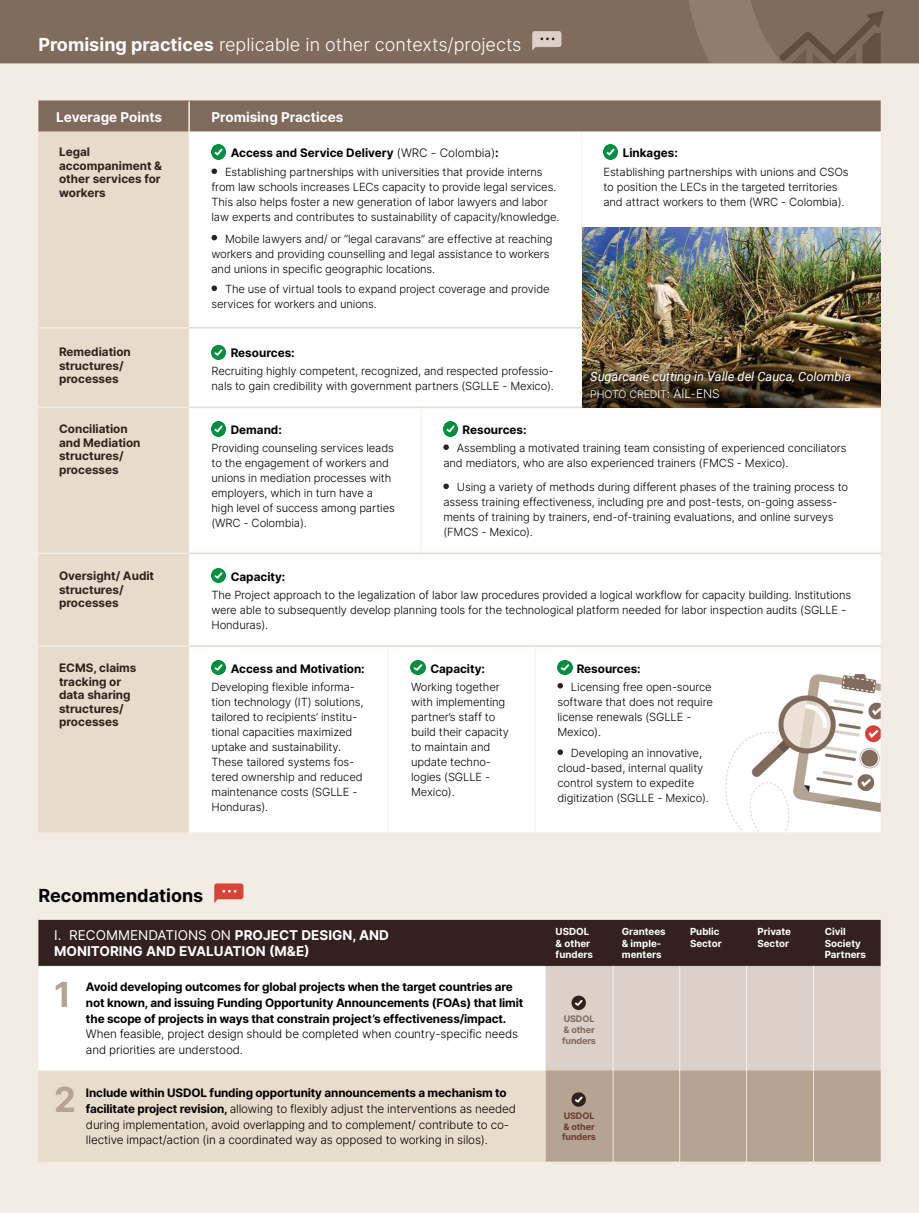
<style>
.page{position:relative;width:919px;height:1213px;background:#fff}
.page>*{position:absolute;margin:0;border:0;box-sizing:border-box;transform-origin:0 0}
.t1{font:700 34.5px "Inter";color:#b5a395}
.t2{font:300 18px "Inter";color:#fff}
.t3{font:700 18px "Inter";color:#000}
.t4{font:700 13.5px/16.5px "Inter";color:#fff}
.t5{font:italic 12.75px "Roboto";color:#fff}
.t6{font:300 11.7px/15.8px "Inter";letter-spacing:-.01em;color:#000}
.t7{font:700 11.7px/15.8px "Inter";letter-spacing:-.01em;color:#000}
.t8{font:700 11.7px/13.5px "Inter";color:#33211e}
.t9{font:300 11.25px/15px "Inter";letter-spacing:-.01em;color:#000}
.t10{font:300 10.5px "Inter";color:#fff}
.t11{font:700 9.75px/11.2px "Inter";color:#fff}
.t12{font:700 9px/10.8px "Inter";letter-spacing:-.01em;color:#806a5c}
.t13{font:700 9px/10.8px "Inter";letter-spacing:-.01em;color:#683e32}
.s1{font-weight:700}
.s2{font-weight:300}
.s3{font-size:12px}
.s4{font-weight:400}
</style>
<div class="page">
<img style="left:0;top:0;width:918px;height:1212px">
<img style="left:582px;top:228px;width:298px;height:179px">
<img style="left:211px;top:345px;width:15px;height:14px">
<img style="left:211px;top:568px;width:14px;height:15px">
<img style="left:211px;top:422px;width:15px;height:14px">
<img style="left:211px;top:660px;width:15px;height:14px">
<img style="left:411px;top:660px;width:14px;height:14px">
<img style="left:443px;top:422px;width:15px;height:14px">
<img style="left:557px;top:660px;width:15px;height:14px">
<svg style="left:443px;top:444px;width:6px;height:6px"></svg>
<svg style="left:557px;top:683px;width:6px;height:5px"></svg>
<svg style="left:443px;top:483px;width:6px;height:6px"></svg>
<svg style="left:557px;top:749px;width:6px;height:6px"></svg>
<img style="left:211px;top:145px;width:15px;height:14px">
<img style="left:603px;top:145px;width:14px;height:14px">
<svg style="left:211px;top:168px;width:6px;height:6px"></svg>
<svg style="left:211px;top:235px;width:6px;height:5px"></svg>
<svg style="left:211px;top:285px;width:6px;height:6px"></svg>
<hr style="left:188px;top:101px;width:2px;height:31px;background:#f3ece4">
<h2 class="t2" style="left:38px;top:31px;width:484px"><span class="s1">Promising practices</span> replicable in other contexts/projects</h2>
<p class="t4" style="left:56px;top:108px;width:107px">Leverage Points</p>
<p class="t4" style="left:211px;top:108px;width:133px">Promising Practices</p>
<p class="t8" style="left:59px;top:145px;width:105px">Legal accompaniment &amp; other services for workers</p>
<p class="t7" style="left:231px;top:145px;width:269px">Access and Service Delivery <span class="s2">(WRC - Colombia)</span>:</p>
<p class="t7" style="left:622px;top:145px;width:57px">Linkages:</p>
<p class="t9" style="left:225px;top:164px;width:319px">Establishing partnerships with universities that provide interns</p>
<p class="t9" style="left:603px;top:164px;width:246px">Establishing partnerships with unions and CSOs</p>
<p class="t9" style="left:211px;top:179px;width:346px">from law schools increases LECs capacity to provide legal services.</p>
<p class="t9" style="left:603px;top:179px;width:236px">to position the LECs in the targeted territories</p>
<p class="t9" style="left:211px;top:194px;width:338px">This also helps foster a new generation of labor lawyers and labor</p>
<p class="t9" style="left:603px;top:194px;width:242px">and attract workers to them (WRC - Colombia).</p>
<p class="t9" style="left:211px;top:206px;width:349px;line-height:21.3px;text-align:center">law experts and contributes to sustainability of capacity/knowledge.<br>Mobile lawyers and/ or “legal caravans” are effective at reaching</p>
<p class="t9" style="left:211px;top:246px;width:339px">workers and providing counselling and legal assistance to workers and unions in specific geographic locations.</p>
<p class="t9" style="left:211px;top:281px;width:339px;text-indent:14px">The use of virtual tools to expand project coverage and provide services for workers and unions.</p>
<p class="t8" style="left:59px;top:345px;width:73px">Remediation structures/ processes</p>
<p class="t7" style="left:231px;top:345px;width:66px">Resources:</p>
<p class="t9" style="left:211px;top:363px;width:344px">Recruiting highly competent, recognized, and respected professio&shy;nals to gain credibility with government partners (SGLLE - Mexico).</p>
<p class="t5" style="left:590px;top:367px;width:262px">Sugarcane cutting in Valle del Cauca, Colombia</p>
<p class="t10" style="left:590px;top:386px;width:131px">PHOTO CREDIT<span class="s3">: AIL-ENS</span></p>
<p class="t8" style="left:59px;top:422px;width:83px">Conciliation and Mediation structures/ processes</p>
<p class="t7" style="left:231px;top:422px;width:53px">Demand:</p>
<p class="t7" style="left:462px;top:422px;width:66px">Resources:</p>
<p class="t9" style="left:211px;top:440px;width:184px">Providing counseling services leads</p>
<p class="t9" style="left:457px;top:440px;width:391px">Assembling a motivated training team consisting of experienced conciliators</p>
<p class="t9" style="left:211px;top:455px;width:179px">to the engagement of workers and</p>
<p class="t9" style="left:443px;top:455px;width:346px">and mediators, who are also experienced trainers (FMCS - Mexico).</p>
<p class="t9" style="left:211px;top:470px;width:181px">unions in mediation processes with</p>
<p class="t9" style="left:457px;top:479px;width:393px">Using a variety of methods during different phases of the training process to</p>
<p class="t9" style="left:211px;top:485px;width:163px">employers, which in turn have a</p>
<p class="t9" style="left:443px;top:494px;width:395px">assess training effectiveness, including pre and post-tests, on-going assess-</p>
<p class="t9" style="left:211px;top:500px;width:185px">high level of success among parties</p>
<p class="t9" style="left:443px;top:509px;width:391px">ments of training by trainers, end-of-training evaluations, and online surveys</p>
<p class="t9" style="left:211px;top:515px;width:97px">(WRC - Colombia).</p>
<p class="t9" style="left:443px;top:524px;width:91px">(FMCS - Mexico).</p>
<p class="t8" style="left:59px;top:569px;width:97px">Oversight/ Audit structures/ processes</p>
<p class="t7" style="left:231px;top:568px;width:56px">Capacity:</p>
<p class="t9" style="left:211px;top:587px;width:641px">The Project approach to the legalization of labor law procedures provided a logical workflow for capacity building. Institutions were able to subsequently develop planning tools for the technological platform needed for labor inspection audits (SGLLE -<br>Honduras).</p>
<p class="t8" style="left:59px;top:660px;width:79px">ECMS, claims tracking or data sharing structures/ processes</p>
<p class="t7" style="left:231px;top:660px;width:136px">Access and Motivation:</p>
<p class="t7" style="left:430px;top:660px;width:56px">Capacity:</p>
<p class="t7" style="left:576px;top:660px;width:66px">Resources:</p>
<p class="t9" style="left:211px;top:679px;width:145px">Developing flexible informa-</p>
<p class="t9" style="left:411px;top:679px;width:90px">Working together</p>
<p class="t9" style="left:571px;top:679px;width:142px">Licensing free open-source</p>
<p class="t9" style="left:211px;top:694px;width:153px">tion technology (IT) solutions,</p>
<p class="t9" style="left:411px;top:694px;width:96px">with implementing</p>
<p class="t9" style="left:557px;top:694px;width:157px">software that does not require</p>
<p class="t9" style="left:211px;top:709px;width:147px">tailored to recipients’ institu-</p>
<p class="t9" style="left:411px;top:709px;width:86px">partner’s staff to</p>
<p class="t9" style="left:557px;top:709px;width:135px">license renewals (SGLLE -</p>
<p class="t9" style="left:211px;top:724px;width:142px">tional capacities maximized</p>
<p class="t9" style="left:411px;top:724px;width:99px">build their capacity</p>
<p class="t9" style="left:557px;top:724px;width:45px">Mexico).</p>
<p class="t9" style="left:211px;top:739px;width:131px">uptake and sustainability.</p>
<p class="t9" style="left:411px;top:739px;width:81px">to maintain and</p>
<p class="t9" style="left:571px;top:745px;width:133px">Developing an innovative,</p>
<p class="t9" style="left:211px;top:754px;width:144px">These tailored systems fos-</p>
<p class="t9" style="left:411px;top:754px;width:81px">update techno-</p>
<p class="t9" style="left:557px;top:760px;width:147px">cloud-based, internal quality</p>
<p class="t9" style="left:211px;top:769px;width:153px">tered ownership and reduced</p>
<p class="t9" style="left:411px;top:769px;width:81px">logies (SGLLE -</p>
<p class="t9" style="left:557px;top:775px;width:138px">control system to expedite</p>
<p class="t9" style="left:211px;top:784px;width:147px">maintenance costs (SGLLE -</p>
<p class="t9" style="left:411px;top:784px;width:45px">Mexico).</p>
<p class="t9" style="left:557px;top:790px;width:153px">digitization (SGLLE - Mexico).</p>
<p class="t9" style="left:211px;top:799px;width:58px">Honduras).</p>
<h2 class="t3" style="left:38px;top:882px;width:166px">Recommendations</h2>
<p class="t4" style="left:54px;top:926px;width:336px"><span class="s4">I. RECOMMENDATIONS ON</span> PROJECT DESIGN, AND<br>MONITORING AND EVALUATION (M&amp;E)</p>
<h1 class="t1" style="left:54px;top:969px;width:18px">1</h1>
<p class="t7" style="left:86px;top:978px;width:439px">Avoid developing outcomes for global projects when the target countries are not known, and issuing Funding Opportunity Announcements (FOAs) that limit the scope of projects in ways that constrain project’s effectiveness/impact.</p>
<p class="t6" style="left:86px;top:1025px;width:433px">When feasible, project design should be completed when country-specific needs and priorities are understood.</p>
<h1 class="t1" style="left:54px;top:1074px;width:23px">2</h1>
<p class="t6" style="left:86px;top:1084px;width:431px"><span class="s1">Include within USDOL funding opportunity announcements a mechanism to facilitate project revision,</span> allowing to flexibly adjust the interventions as needed during implementation, avoid overlapping and to complement/ contribute to co&shy;llective impact/action (in a coordinated way as opposed to working in silos).</p>
<p class="t11" style="left:555px;top:925px;width:39px">USDOL &amp; other funders</p>
<p class="t11" style="left:621px;top:925px;width:45px">Grantees &amp; imple&shy;menters</p>
<p class="t12" style="left:562px;top:1013px;width:35px">USDOL &amp; other funders</p>
<p class="t11" style="left:690px;top:925px;width:33px">Public<br>Sector</p>
<p class="t13" style="left:562px;top:1109px;width:35px">USDOL &amp; other funders</p>
<p class="t11" style="left:757px;top:925px;width:35px">Private<br>Sector</p>
<p class="t11" style="left:824px;top:925px;width:43px">Civil<br>Society<br>Partners</p>
</div>
